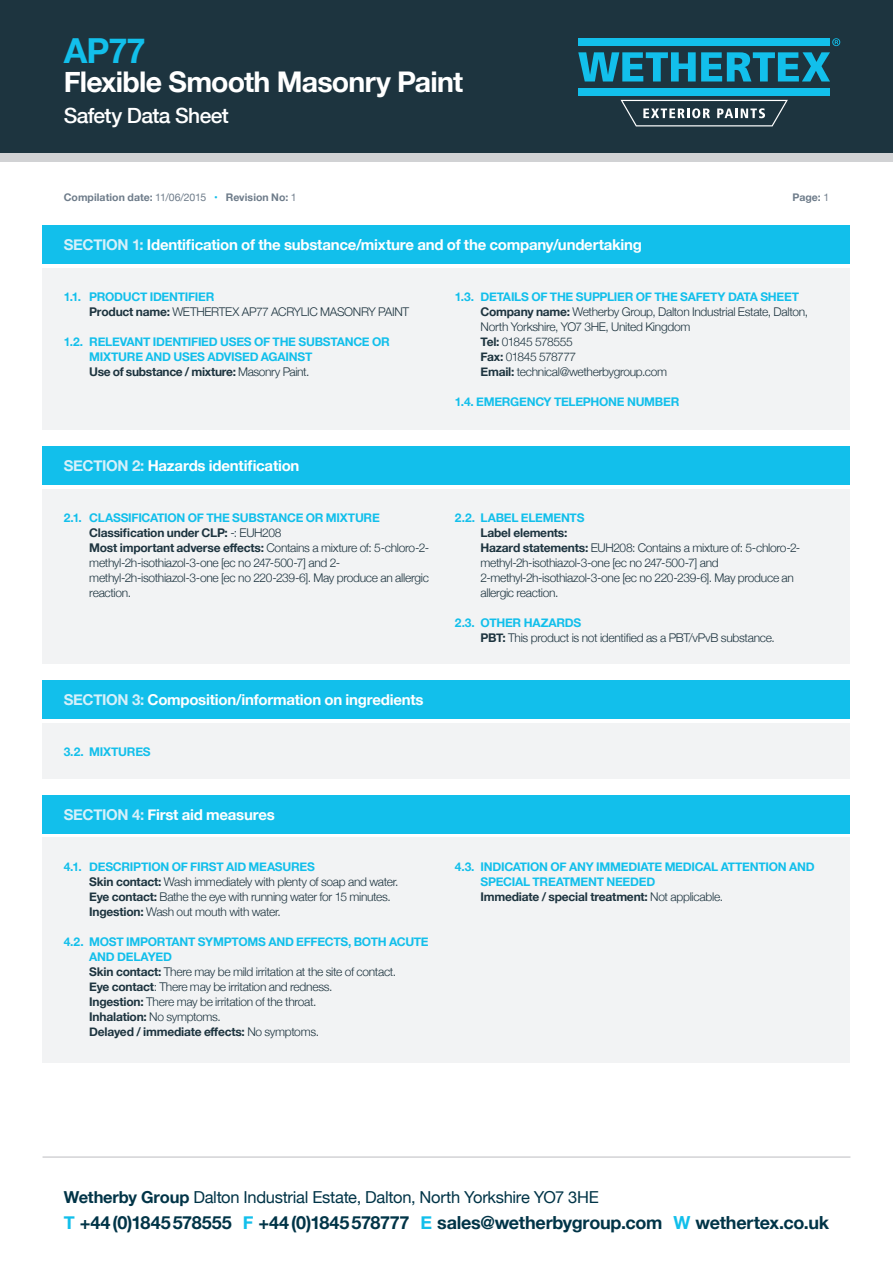
<style>
.page{position:relative;width:893px;height:1263px;background:#fff}
.page>*{position:absolute;margin:0;border:0;box-sizing:border-box;transform-origin:0 0}
.t1{font:700 34.5px "Helvetica Neue";color:#12bfeb}
.t2{font:700 28.5px "Helvetica Neue";letter-spacing:-.025em;color:#fff}
.t3{font:500 21px "Helvetica Neue";letter-spacing:-.03em;color:#fff}
.t4{font:700 18px "Helvetica Neue";letter-spacing:-.015em;color:#003447}
.t5{font:16.5px "Helvetica Neue";letter-spacing:-.02em;color:#003447}
.t6{font:700 15px "Helvetica Neue";letter-spacing:-.015em;color:#fff}
.t7{font:300 12px/15px "Helvetica Neue";letter-spacing:-.025em;color:#1d343f}
.t8{font:700 12px/15px "Helvetica Neue";letter-spacing:-.02em;color:#12bfeb}
.t9{font:700 10.5px "Helvetica Neue";letter-spacing:.005em;color:#6e7c8a}
.s1{font-weight:400}
.s2{font-weight:400;color:#12bfeb}
.s3{color:#d6f0fa}
.s4{font-weight:700;color:#12bfeb}
.s5{font-weight:700}
.s6{color:#1d343f}
.s7{font-weight:300;color:#1d343f}
.s8{color:#12bfeb}
</style>
<div class="page">
<div style="left:0;top:0;width:893px;height:153px;background:#1d343f"></div>
<div style="left:0;top:153px;width:893px;height:9px;background:#d1d2d4"></div>
<svg style="left:620px;top:100px;width:168px;height:26px"></svg>
<div style="left:578px;top:88px;width:252px;height:8px;background:#12bfeb"></div>
<svg style="left:578px;top:52px;width:252px;height:29px"></svg>
<div style="left:578px;top:38px;width:252px;height:8px;background:#12bfeb"></div>
<svg style="left:832px;top:38px;width:8px;height:8px"></svg>
<div style="left:43px;top:268px;width:807px;height:161px;background:#f2f3f4"></div>
<div style="left:43px;top:489px;width:807px;height:174px;background:#f2f3f4"></div>
<div style="left:43px;top:838px;width:807px;height:225px;background:#f2f3f4"></div>
<div style="left:43px;top:723px;width:807px;height:55px;background:#f2f3f4"></div>
<div style="left:43px;top:225px;width:807px;height:39px;background:#12bfeb"></div>
<div style="left:43px;top:446px;width:807px;height:39px;background:#12bfeb"></div>
<div style="left:43px;top:795px;width:807px;height:38px;background:#12bfeb"></div>
<div style="left:43px;top:680px;width:807px;height:39px;background:#12bfeb"></div>
<hr style="left:43px;top:1157px;width:807px;height:1px;background:#bcbdc0">
<h1 class="t1" style="left:64px;top:24px;width:83px">AP77</h1>
<h2 class="t2" style="left:64px;top:59px;width:401px">Flexible Smooth Masonry Paint</h2>
<h3 class="t3" style="left:64px;top:103px;width:167px">Safety Data Sheet</h3>
<p class="t9" style="left:64px;top:189px;width:234px">Compilation date: <span class="s1">11/06/2015</span> <span class="s2">•</span> Revision No: <span class="s1">1</span></p>
<p class="t9" style="left:792px;top:189px;width:38px">Page: <span class="s1">1</span></p>
<p class="t6" style="left:64px;top:233px;width:580px"><span class="s3">SECTION 1:</span> Identification of the substance/mixture and of the company/undertaking</p>
<p class="t7" style="left:89px;top:289px;width:321px;text-indent:-26px"><span class="s4">1.1. PRODUCT IDENTIFIER<br></span><span class="s5">Product name:</span> WETHERTEX AP77 ACRYLIC MASONRY PAINT</p>
<p class="t8" style="left:89px;top:334px;width:302px;text-indent:-26px">1.2. RELEVANT IDENTIFIED USES OF THE SUBSTANCE OR<br>MIXTURE AND USES ADVISED AGAINST<br><span class="s6">Use of substance / mixture:</span> <span class="s7">Masonry Paint.</span></p>
<p class="t6" style="left:64px;top:454px;width:237px"><span class="s3">SECTION 2:</span> Hazards identification</p>
<p class="t7" style="left:89px;top:510px;width:341px;text-indent:-26px"><span class="s4">2.1. CLASSIFICATION OF THE SUBSTANCE OR MIXTURE </span><span class="s5">Classification under CLP:</span> -: EUH208<br><span class="s5">Most important adverse effects:</span> Contains a mixture of: 5-chloro-2- methyl-2h-isothiazol-3-one [ec no 247-500-7] and 2- methyl-2h-isothiazol-3-one [ec no 220-239-6]. May produce an allergic reaction.</p>
<p class="t6" style="left:64px;top:688px;width:361px"><span class="s3">SECTION 3:</span> Composition/information on ingredients</p>
<p class="t8" style="left:64px;top:744px;width:88px">3.2. MIXTURES</p>
<p class="t6" style="left:64px;top:802px;width:213px"><span class="s3">SECTION 4:</span> First aid measures</p>
<p class="t7" style="left:89px;top:859px;width:311px;text-indent:-26px"><span class="s4">4.1. DESCRIPTION OF FIRST AID MEASURES<br></span><span class="s5">Skin contact:</span> Wash immediately with plenty of soap and water.<br><span class="s5">Eye contact:</span> Bathe the eye with running water for 15 minutes.<br><span class="s5">Ingestion:</span> Wash out mouth with water.</p>
<p class="t7" style="left:89px;top:934px;width:341px;text-indent:-26px"><span class="s4">4.2. MOST IMPORTANT SYMPTOMS AND EFFECTS, BOTH ACUTE AND DELAYED<br></span><span class="s5">Skin contact:</span> There may be mild irritation at the site of contact.<br><span class="s5">Eye contact</span>: There may be irritation and redness.<br><span class="s5">Ingestion:</span> There may be irritation of the throat.<br><span class="s5">Inhalation:</span> No symptoms.<br><span class="s5">Delayed / immediate effects:</span> No symptoms.</p>
<p class="t7" style="left:480px;top:289px;width:329px;text-indent:-26px"><span class="s4">1.3. DETAILS OF THE SUPPLIER OF THE SAFETY DATA SHEET </span><span class="s5">Company name:</span> Wetherby Group, Dalton Industrial Estate, Dalton, North Yorkshire, YO7 3HE, United Kingdom<br><span class="s5">Tel:</span> 01845 578555<br><span class="s5">Fax:</span> 01845 578777<br><span class="s5">Email:</span> technical@wetherbygroup.com</p>
<p class="t8" style="left:455px;top:394px;width:226px">1.4. EMERGENCY TELEPHONE NUMBER</p>
<p class="t8" style="left:455px;top:510px;width:131px">2.2. LABEL ELEMENTS</p>
<p class="t7" style="left:480px;top:525px;width:321px"><span class="s5">Label elements:<br>Hazard statements:</span> EUH208: Contains a mixture of: 5-chloro-2- methyl-2h-isothiazol-3-one [ec no 247-500-7] and 2-methyl-2h-isothiazol-3-one [ec no 220-239-6]. May produce an allergic reaction.</p>
<p class="t7" style="left:480px;top:615px;width:296px;text-indent:-26px"><span class="s4">2.3. OTHER HAZARDS<br></span><span class="s5">PBT:</span> This product is not identified as a PBT/vPvB substance.</p>
<p class="t8" style="left:480px;top:859px;width:336px;text-indent:-26px">4.3. INDICATION OF ANY IMMEDIATE MEDICAL ATTENTION AND<br>SPECIAL TREATMENT NEEDED<br><span class="s6">Immediate / special treatment:</span> <span class="s7">Not applicable.</span></p>
<h3 class="t5" style="left:64px;top:1186px;width:536px"><span class="s5">Wetherby Group</span> Dalton Industrial Estate, Dalton, North Yorkshire YO7 3HE</h3>
<h3 class="t4" style="left:64px;top:1208px;width:767px"><span class="s8">T</span> +44 (0)1845 578555 <span class="s8">F</span> +44 (0)1845 578777 <span class="s8">E</span> sales@wetherbygroup.com <span class="s8">W</span> wethertex.co.uk</h3>
</div>
